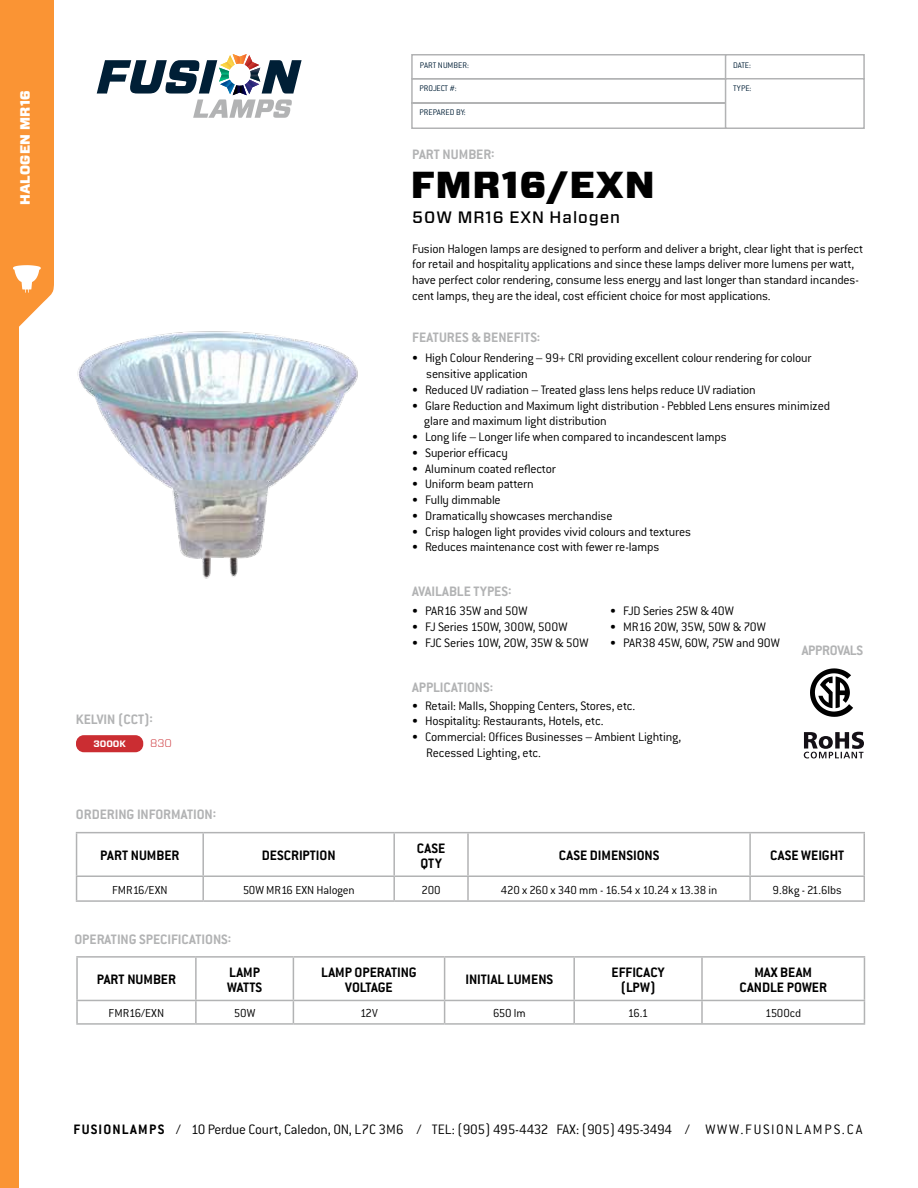
<style>
.page{position:relative;width:918px;height:1188px;background:#fff}
.page>*{position:absolute;margin:0;border:0;box-sizing:border-box;transform-origin:0 0}
.t1{font:900 37.5px "Vitesse Sans";letter-spacing:.02em;color:#000}
.t2{font:500 16.5px "Vitesse Sans";letter-spacing:.06em;color:#000}
.t3{font:700 15px/15px "Conduit ITC";color:#000;text-align:center}
.t4{font:700 15px "Conduit ITC";color:#b2b3b4}
.t5{font:300 15px "Conduit ITC";letter-spacing:-.015em;color:#000}
.t6{font:700 15px "Conduit ITC";letter-spacing:-.02em;color:#b2b3b4}
.t7{font:300 13.5px/15.8px "Conduit ITC";letter-spacing:-.015em;color:#000}
.t8{font:900 13.5px "Vitesse Sans";letter-spacing:.02em;color:#fff}
.t9{font:300 12.75px "Conduit ITC";letter-spacing:-.01em;color:#000}
.t10{font:300 12.75px "Conduit ITC";letter-spacing:-.03em;color:#000}
.t11{font:300 10.8px "Vitesse Sans";color:#cb2d32}
.t12{font:700 9.3px "Vitesse Sans";color:#fff}
.t13{font:300 9px "Conduit ITC";color:#001f36}
.s1{font-weight:700}
</style>
<div class="page">
<div style="left:0;top:0;width:18px;height:1188px;background:#fa9434"></div>
<svg style="left:97px;top:54px;width:205px;height:64px"></svg>
<hr style="left:393px;top:833px;width:2px;height:42px;background:#b2b3b4">
<hr style="left:467px;top:833px;width:2px;height:42px;background:#b2b3b4">
<hr style="left:749px;top:833px;width:2px;height:42px;background:#b2b3b4">
<hr style="left:393px;top:877px;width:2px;height:23px;background:#b2b3b4">
<hr style="left:394px;top:900px;width:74px;height:2px;background:#b2b3b4">
<hr style="left:203px;top:832px;width:191px;height:1px;background:#b2b3b4">
<hr style="left:394px;top:832px;width:74px;height:1px;background:#b2b3b4">
<hr style="left:468px;top:832px;width:282px;height:1px;background:#b2b3b4">
<hr style="left:750px;top:832px;width:115px;height:1px;background:#b2b3b4">
<hr style="left:864px;top:833px;width:1px;height:42px;background:#b2b3b4">
<hr style="left:76px;top:875px;width:127px;height:2px;background:#b2b3b4">
<svg style="left:76px;top:877px;width:1px;height:23px"></svg>
<hr style="left:203px;top:875px;width:191px;height:2px;background:#b2b3b4">
<hr style="left:202px;top:877px;width:2px;height:23px;background:#b2b3b4">
<hr style="left:394px;top:875px;width:74px;height:2px;background:#b2b3b4">
<hr style="left:468px;top:875px;width:282px;height:2px;background:#b2b3b4">
<hr style="left:467px;top:877px;width:2px;height:23px;background:#b2b3b4">
<hr style="left:750px;top:875px;width:115px;height:2px;background:#b2b3b4">
<hr style="left:749px;top:877px;width:2px;height:23px;background:#b2b3b4">
<svg style="left:864px;top:877px;width:1px;height:23px"></svg>
<hr style="left:76px;top:900px;width:127px;height:2px;background:#b2b3b4">
<hr style="left:203px;top:900px;width:191px;height:2px;background:#b2b3b4">
<hr style="left:468px;top:900px;width:282px;height:2px;background:#b2b3b4">
<hr style="left:750px;top:900px;width:115px;height:2px;background:#b2b3b4">
<hr style="left:76px;top:832px;width:127px;height:1px;background:#b2b3b4">
<hr style="left:76px;top:833px;width:1px;height:42px;background:#b2b3b4">
<hr style="left:202px;top:833px;width:2px;height:42px;background:#b2b3b4">
<hr style="left:293px;top:958px;width:1px;height:42px;background:#b2b3b4">
<hr style="left:444px;top:958px;width:1px;height:42px;background:#b2b3b4">
<hr style="left:293px;top:1000px;width:152px;height:1px;background:#b2b3b4">
<svg style="left:293px;top:1001px;width:1px;height:22px"></svg>
<hr style="left:445px;top:1000px;width:129px;height:1px;background:#b2b3b4">
<svg style="left:444px;top:1001px;width:1px;height:22px"></svg>
<hr style="left:574px;top:1000px;width:128px;height:1px;background:#b2b3b4">
<hr style="left:76px;top:956px;width:120px;height:2px;background:#b2b3b4">
<hr style="left:76px;top:958px;width:2px;height:42px;background:#b2b3b4">
<hr style="left:196px;top:956px;width:97px;height:2px;background:#b2b3b4">
<hr style="left:195px;top:958px;width:2px;height:42px;background:#b2b3b4">
<hr style="left:293px;top:956px;width:152px;height:2px;background:#b2b3b4">
<hr style="left:445px;top:956px;width:129px;height:2px;background:#b2b3b4">
<hr style="left:574px;top:956px;width:128px;height:2px;background:#b2b3b4">
<hr style="left:76px;top:1000px;width:120px;height:1px;background:#b2b3b4">
<hr style="left:76px;top:1001px;width:2px;height:22px;background:#b2b3b4">
<hr style="left:196px;top:1000px;width:97px;height:1px;background:#b2b3b4">
<hr style="left:195px;top:1001px;width:2px;height:22px;background:#b2b3b4">
<hr style="left:76px;top:1023px;width:120px;height:2px;background:#b2b3b4">
<hr style="left:196px;top:1023px;width:97px;height:2px;background:#b2b3b4">
<hr style="left:293px;top:1023px;width:152px;height:2px;background:#b2b3b4">
<hr style="left:445px;top:1023px;width:129px;height:2px;background:#b2b3b4">
<hr style="left:574px;top:1023px;width:128px;height:2px;background:#b2b3b4">
<hr style="left:573px;top:958px;width:2px;height:42px;background:#b2b3b4">
<hr style="left:864px;top:958px;width:1px;height:42px;background:#b2b3b4">
<hr style="left:573px;top:1001px;width:2px;height:22px;background:#b2b3b4">
<hr style="left:702px;top:956px;width:163px;height:2px;background:#b2b3b4">
<hr style="left:701px;top:958px;width:2px;height:42px;background:#b2b3b4">
<hr style="left:702px;top:1000px;width:163px;height:1px;background:#b2b3b4">
<hr style="left:701px;top:1001px;width:2px;height:22px;background:#b2b3b4">
<svg style="left:864px;top:1001px;width:1px;height:22px"></svg>
<hr style="left:702px;top:1023px;width:163px;height:2px;background:#b2b3b4">
<svg style="left:411px;top:54px;width:454px;height:75px"></svg>
<div style="left:725px;top:78px;width:140px;height:51px;background:#fff;border:2px solid #b2b3b4"></div>
<div style="left:76px;top:735px;width:67px;height:17px;background:#cb2d32;border-radius:8px"></div>
<svg style="left:804px;top:732px;width:60px;height:26px"></svg>
<svg style="left:810px;top:668px;width:43px;height:49px"></svg>
<svg style="left:13px;top:0;width:41px;height:338px"></svg>
<img style="left:77px;top:331px;width:281px;height:248px">
<p class="t8" style="left:16px;top:205px;width:116px;rotate:-90deg">HALOGEN MR16</p>
<p class="t13" style="left:420px;top:60px;width:51px">PART NUMBER:</p>
<p class="t13" style="left:733px;top:60px;width:19px">DATE:</p>
<p class="t13" style="left:420px;top:84px;width:39px">PROJECT #:</p>
<p class="t13" style="left:733px;top:84px;width:20px">TYPE:</p>
<p class="t13" style="left:420px;top:107px;width:48px">PREPARED BY:</p>
<p class="t4" style="left:412px;top:145px;width:84px">PART NUMBER:</p>
<h1 class="t1" style="left:411px;top:159px;width:245px">FMR16/EXN</h1>
<p class="t2" style="left:412px;top:206px;width:209px">50W MR16 EXN Halogen</p>
<p class="t7" style="left:412px;top:241px;width:453px">Fusion Halogen lamps are designed to perform and deliver a bright, clear light that is perfect for retail and hospitality applications and since these lamps deliver more lumens per watt, have perfect color rendering, consume less energy and last longer than standard incandes&shy;cent lamps, they are the ideal, cost efficient choice for most applications.</p>
<p class="t4" style="left:412px;top:329px;width:130px">FEATURES &amp; BENEFITS:</p>
<p class="t7" style="left:426px;top:350px;width:387px;text-indent:-14px">• High Colour Rendering – 99+ CRI providing excellent colour rendering for colour sensitive application</p>
<p class="t7" style="left:412px;top:382px;width:345px">• Reduced UV radiation – Treated glass lens helps reduce UV radiation</p>
<p class="t7" style="left:424px;top:397px;width:408px;text-indent:-12px">• Glare Reduction and Maximum light distribution - Pebbled Lens ensures minimized glare and maximum light distribution</p>
<p class="t7" style="left:412px;top:429px;width:316px">• Long life – Longer life when compared to incandescent lamps</p>
<p class="t7" style="left:412px;top:445px;width:97px">• Superior efficacy</p>
<p class="t7" style="left:412px;top:460px;width:145px">• Aluminum coated reflector</p>
<p class="t7" style="left:412px;top:476px;width:123px">• Uniform beam pattern</p>
<p class="t7" style="left:412px;top:492px;width:90px">• Fully dimmable</p>
<p class="t7" style="left:412px;top:508px;width:202px">• Dramatically showcases merchandise</p>
<p class="t7" style="left:412px;top:523px;width:281px">• Crisp halogen light provides vivid colours and textures</p>
<p class="t7" style="left:412px;top:539px;width:249px">• Reduces maintenance cost with fewer re-lamps</p>
<p class="t4" style="left:76px;top:710px;width:79px">KELVIN (CCT):</p>
<p class="t12" style="left:93px;top:738px;width:34px">3000K</p>
<p class="t11" style="left:150px;top:736px;width:23px">830</p>
<p class="t4" style="left:412px;top:582px;width:101px">AVAILABLE TYPES:</p>
<p class="t7" style="left:412px;top:603px;width:117px">• PAR16 35W and 50W</p>
<p class="t7" style="left:412px;top:619px;width:157px">• FJ Series 150W, 300W, 500W</p>
<p class="t7" style="left:412px;top:635px;width:178px">• FJC Series 10W, 20W, 35W &amp; 50W</p>
<p class="t7" style="left:610px;top:603px;width:125px">• FJD Series 25W &amp; 40W</p>
<p class="t7" style="left:610px;top:619px;width:157px">• MR16 20W, 35W, 50W &amp; 70W</p>
<p class="t7" style="left:610px;top:635px;width:171px">• PAR38 45W, 60W, 75W and 90W</p>
<p class="t4" style="left:412px;top:679px;width:82px">APPLICATIONS:</p>
<p class="t7" style="left:412px;top:697px;width:225px">• Retail: Malls, Shopping Centers, Stores, etc.</p>
<p class="t7" style="left:412px;top:713px;width:193px">• Hospitality: Restaurants, Hotels, etc.</p>
<p class="t7" style="left:426px;top:729px;width:257px;text-indent:-14px">• Commercial: Offices Businesses – Ambient Lighting,<br>Recessed Lighting, etc.</p>
<p class="t6" style="left:802px;top:641px;width:63px">APPROVALS</p>
<p class="t4" style="left:76px;top:805px;width:142px">ORDERING INFORMATION:</p>
<p class="t3" style="left:100px;top:848px;width:81px">PART NUMBER</p>
<p class="t3" style="left:262px;top:848px;width:75px">DESCRIPTION</p>
<p class="t3" style="left:417px;top:840px;width:30px;text-align:left">CASE<br>QTY</p>
<p class="t3" style="left:559px;top:848px;width:102px">CASE DIMENSIONS</p>
<p class="t3" style="left:770px;top:848px;width:76px">CASE WEIGHT</p>
<p class="t9" style="left:112px;top:883px;width:57px">FMR16/EXN</p>
<p class="t9" style="left:243px;top:883px;width:114px">50W MR16 EXN Halogen</p>
<p class="t9" style="left:422px;top:883px;width:21px">200</p>
<p class="t10" style="left:501px;top:883px;width:218px">420 x 260 x 340 mm - 16.54 x 10.24 x 13.38 in</p>
<p class="t9" style="left:773px;top:883px;width:71px">9.8kg - 21.6lbs</p>
<p class="t4" style="left:74px;top:930px;width:158px">OPERATING SPECIFICATIONS:</p>
<p class="t3" style="left:97px;top:972px;width:81px">PART NUMBER</p>
<p class="t3" style="left:227px;top:964px;width:37px;text-align:left">LAMP<br>WATTS</p>
<p class="t3" style="left:321px;top:964px;width:97px">LAMP OPERATING<br>VOLTAGE</p>
<p class="t3" style="left:466px;top:972px;width:89px">INITIAL LUMENS</p>
<p class="t3" style="left:612px;top:964px;width:55px">EFFICACY (LPW)</p>
<p class="t3" style="left:739px;top:964px;width:89px">MAX BEAM<br>CANDLE POWER</p>
<p class="t9" style="left:109px;top:1006px;width:57px">FMR16/EXN</p>
<p class="t9" style="left:234px;top:1006px;width:23px">50W</p>
<p class="t9" style="left:360px;top:1006px;width:19px">12V</p>
<p class="t9" style="left:493px;top:1006px;width:34px">650 lm</p>
<p class="t9" style="left:628px;top:1006px;width:22px">16.1</p>
<p class="t9" style="left:765px;top:1006px;width:38px">1500cd</p>
<p class="t5" style="left:74px;top:1121px;width:790px"><span class="s1">FUSIONLAMPS</span> / 10 Perdue Court, Caledon, ON, L7C 3M6 / TEL: (905) 495-4432 FAX: (905) 495-3494 / W W W. F USION L A M P S . C A</p>
</div>
